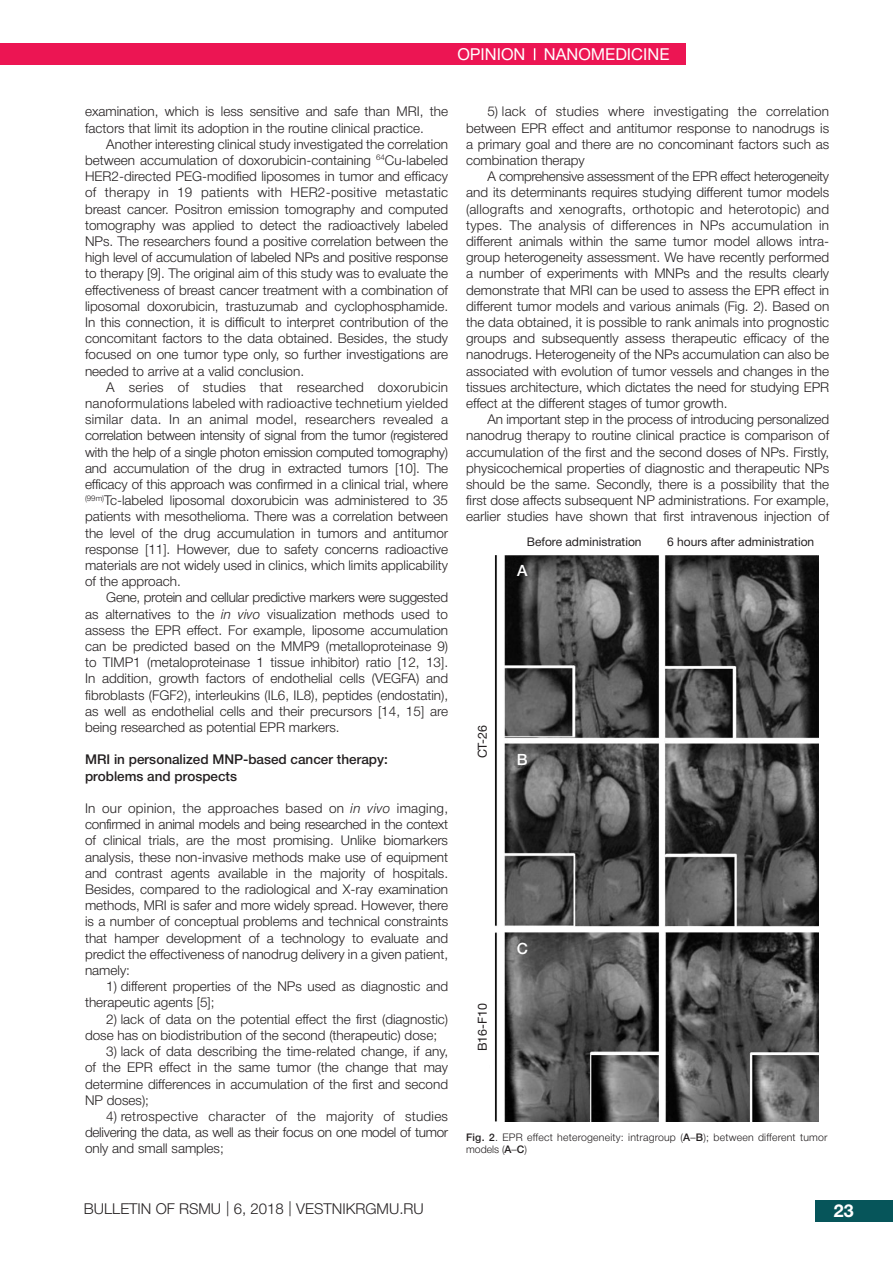
<style>
.page{position:relative;width:893px;height:1263px;background:#fff}
.page>*{position:absolute;margin:0;border:0;box-sizing:border-box;transform-origin:0 0}
.t1{font:700 18px "Helvetica Neue Cyr";color:#fff}
.t2{font:16.5px "Helvetica Neue Cyr";color:#fff}
.t3{font:500 15.6px "Helvetica Neue Cyr";color:#fff}
.t4{font:300 15px "Helvetica Neue Cyr";color:#231f20}
.t5{font:300 13.5px/16.2px "Helvetica Neue Cyr";color:#231f20;text-align:justify}
.t6{font:500 13.5px/16.2px "Helvetica Neue Cyr";color:#231f20}
.t7{font:12.45px "Helvetica Neue Cyr";color:#231f20}
.t8{font:12px "Helvetica Neue Cyr";color:#231f20}
.t9{font:300 10.5px/12.6px "Helvetica Neue Cyr";letter-spacing:.02em;color:#231f20}
.s1{font-style:italic}
.s2{font-weight:500}
</style>
<div class="page">
<div style="left:815px;top:1200px;width:78px;height:21px;background:#06555a"></div>
<div style="left:0;top:44px;width:685px;height:21px;background:#ec1553"></div>
<svg style="left:534px;top:48px;width:1px;height:12px"></svg>
<img style="left:494px;top:555px;width:325px;height:566px">
<p class="t2" style="left:457px;top:45px;width:214px">OPINION NANOMEDICINE</p>
<p class="t5" style="left:85px;top:104px;width:365px">examination, which is less sensitive and safe than MRI, the factors that limit its adoption in the routine clinical practice.</p>
<p class="t5" style="left:85px;top:136px;width:365px;text-indent:21px">Another interesting clinical study investigated the correlation between accumulation of doxorubicin-containing <sup>64</sup>Cu-labeled HER2-directed PEG-modified liposomes in tumor and efficacy of therapy in 19 patients with HER2-positive metastatic breast cancer. Positron emission tomography and computed tomography was applied to detect the radioactively labeled NPs. The researchers found a positive correlation between the high level of accumulation of labeled NPs and positive response to therapy [9]. The original aim of this study was to evaluate the effectiveness of breast cancer treatment with a combination of liposomal doxorubicin, trastuzumab and cyclophosphamide.<br>In this connection, it is difficult to interpret contribution of the concomitant factors to the data obtained. Besides, the study focused on one tumor type only, so further investigations are needed to arrive at a valid conclusion.</p>
<p class="t5" style="left:85px;top:379px;width:365px;text-indent:21px">A series of studies that researched doxorubicin nanoformulations labeled with radioactive technetium yielded similar data. In an animal model, researchers revealed a correlation between intensity of signal from the tumor (registered with the help of a single photon emission computed tomography) and accumulation of the drug in extracted tumors [10]. The efficacy of this approach was confirmed in a clinical trial, where <sup>(99m)</sup>Tc-labeled liposomal doxorubicin was administered to 35 patients with mesothelioma. There was a correlation between the level of the drug accumulation in tumors and antitumor response [11]. However, due to safety concerns radioactive materials are not widely used in clinics, which limits applicability of the approach.</p>
<p class="t5" style="left:85px;top:590px;width:365px;text-indent:21px">Gene, protein and cellular predictive markers were suggested as alternatives to the <span class="s1">in vivo</span> visualization methods used to assess the EPR effect. For example, liposome accumulation can be predicted based on the MMP9 (metalloproteinase 9) to TIMP1 (metaloproteinase 1 tissue inhibitor) ratio [12, 13].<br>In addition, growth factors of endothelial cells (VEGFA) and fibroblasts (FGF2), interleukins (IL6, IL8), peptides (endostatin), as well as endothelial cells and their precursors [14, 15] are being researched as potential EPR markers.</p>
<p class="t6" style="left:85px;top:752px;width:304px">MRI in personalized MNP-based cancer therapy: problems and prospects</p>
<p class="t5" style="left:85px;top:800px;width:365px">In our opinion, the approaches based on <span class="s1">in vivo</span> imaging, confirmed in animal models and being researched in the context of clinical trials, are the most promising. Unlike biomarkers analysis, these non-invasive methods make use of equipment and contrast agents available in the majority of hospitals.<br>Besides, compared to the radiological and X-ray examination methods, MRI is safer and more widely spread. However, there is a number of conceptual problems and technical constraints that hamper development of a technology to evaluate and predict the effectiveness of nanodrug delivery in a given patient, namely:</p>
<p class="t5" style="left:85px;top:978px;width:365px;text-indent:21px">1) different properties of the NPs used as diagnostic and therapeutic agents [5];</p>
<p class="t5" style="left:85px;top:1011px;width:365px;text-indent:21px">2) lack of data on the potential effect the first (diagnostic) dose has on biodistribution of the second (therapeutic) dose;</p>
<p class="t5" style="left:85px;top:1043px;width:365px;text-indent:21px">3) lack of data describing the time-related change, if any, of the EPR effect in the same tumor (the change that may determine differences in accumulation of the first and second NP doses);</p>
<p class="t5" style="left:85px;top:1108px;width:365px;text-indent:21px">4) retrospective character of the majority of studies delivering the data, as well as their focus on one model of tumor only and small samples;</p>
<p class="t5" style="left:466px;top:104px;width:365px;text-indent:21px">5) lack of studies where investigating the correlation between EPR effect and antitumor response to nanodrugs is a primary goal and there are no concominant factors such as combination therapy</p>
<p class="t5" style="left:466px;top:168px;width:365px;text-indent:21px">A comprehensive assessment of the EPR effect heterogeneity and its determinants requires studying different tumor models (allografts and xenografts, orthotopic and heterotopic) and types. The analysis of differences in NPs accumulation in different animals within the same tumor model allows intra&shy;group heterogeneity assessment. We have recently performed a number of experiments with MNPs and the results clearly demonstrate that MRI can be used to assess the EPR effect in different tumor models and various animals (Fig. 2). Based on the data obtained, it is possible to rank animals into prognostic groups and subsequently assess therapeutic efficacy of the nanodrugs. Heterogeneity of the NPs accumulation can also be associated with evolution of tumor vessels and changes in the tissues architecture, which dictates the need for studying EPR effect at the different stages of tumor growth.</p>
<p class="t5" style="left:466px;top:411px;width:365px;text-indent:21px">An important step in the process of introducing personalized nanodrug therapy to routine clinical practice is comparison of accumulation of the first and the second doses of NPs. Firstly, physicochemical properties of diagnostic and therapeutic NPs should be the same. Secondly, there is a possibility that the first dose affects subsequent NP administrations. For example, earlier studies have shown that first intravenous injection of</p>
<p class="t8" style="left:527px;top:535px;width:116px">Before administration</p>
<p class="t3" style="left:517px;top:561px;width:12px">А</p>
<p class="t8" style="left:667px;top:535px;width:149px">6 hours after administration</p>
<p class="t7" style="left:475px;top:758px;width:34px;rotate:-90deg">СТ-26</p>
<p class="t3" style="left:517px;top:751px;width:12px">B</p>
<p class="t7" style="left:475px;top:1051px;width:50px;rotate:-90deg">B16-F10</p>
<p class="t3" style="left:517px;top:940px;width:13px">C</p>
<p class="t9" style="left:466px;top:1131px;width:363px"><span class="s2">Fig. 2</span>. EPR effect heterogeneity: intragroup (<span class="s2">A</span>–<span class="s2">B</span>); between different tumor models (<span class="s2">A</span>–<span class="s2">C</span>)</p>
<p class="t4" style="left:226px;top:1199px;width:5px">|</p>
<p class="t4" style="left:288px;top:1199px;width:5px">|</p>
<h1 class="t1" style="left:834px;top:1201px;width:22px">23</h1>
<p class="t4" style="left:84px;top:1200px;width:341px">BULLETIN OF RSMU 6, 2018 VESTNIKRGMU.RU</p>
</div>
